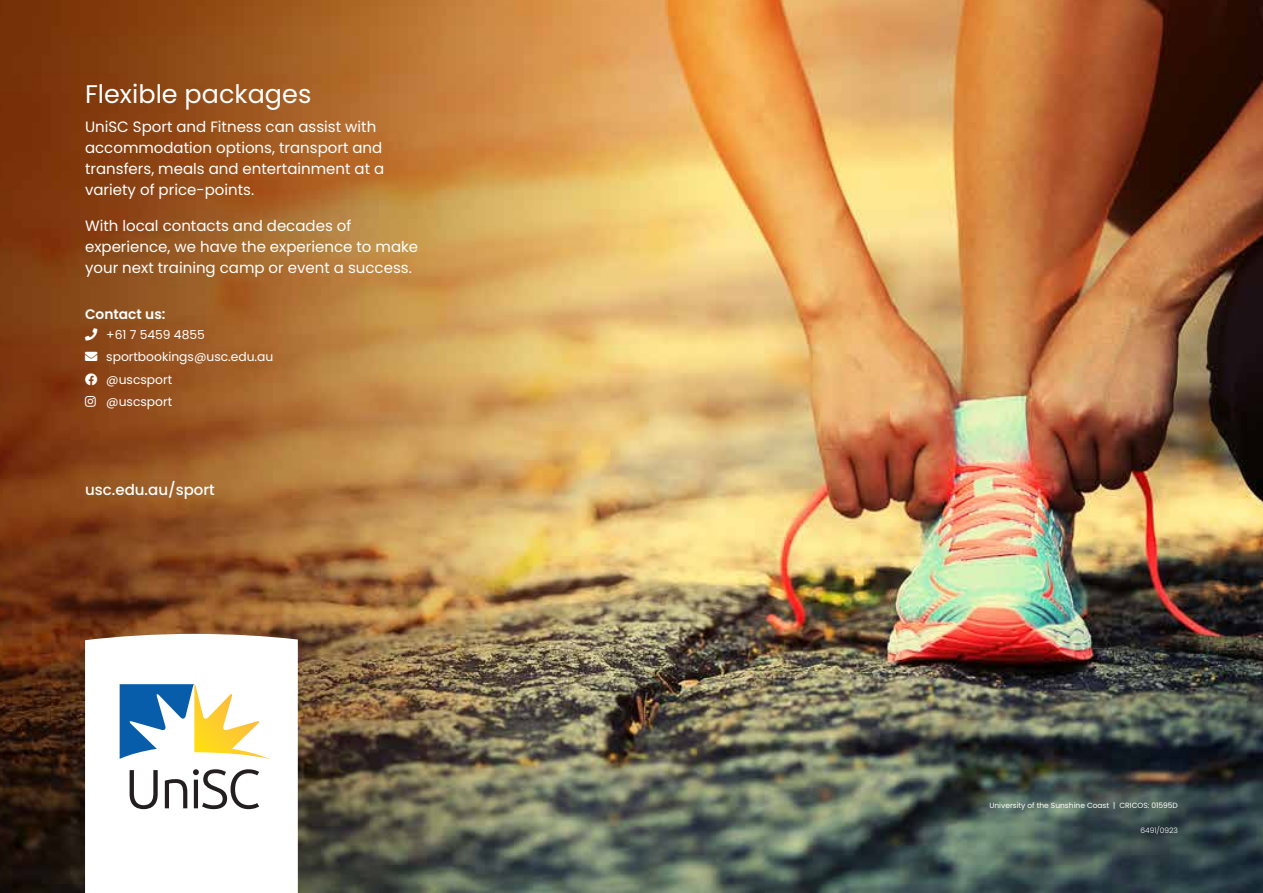
<style>
.page{position:relative;width:1263px;height:893px;background:#fff}
.page>*{position:absolute;margin:0;border:0;box-sizing:border-box;transform-origin:0 0}
.t1{font:25.5px "Poppins";color:#fff}
.t2{font:15px/21px "Poppins";color:#fff}
.t3{font:500 15px "Poppins";color:#fff}
.t4{font:600 13.8px "Poppins";color:#fff}
.t5{font:12.3px/22.2px "Poppins";color:#fff}
.t6{font:7.5px "Poppins";color:#fff}
.t7{font:300 7.5px "Poppins";color:#fff}
</style>
<div class="page">
<img style="left:0;top:0;width:1263px;height:893px">
<svg style="left:85px;top:634px;width:213px;height:259px"></svg>
<svg style="left:120px;top:684px;width:149px;height:75px"></svg>
<svg style="left:129px;top:769px;width:130px;height:40px"></svg>
<svg style="left:85px;top:328px;width:12px;height:12px"></svg>
<svg style="left:85px;top:352px;width:12px;height:9px"></svg>
<svg style="left:85px;top:373px;width:12px;height:12px"></svg>
<svg style="left:85px;top:396px;width:11px;height:10px"></svg>
<h1 class="t1" style="left:85px;top:79px;width:228px">Flexible packages</h1>
<p class="t2" style="left:85px;top:117px;width:301px">UniSC Sport and Fitness can assist with accommodation options, transport and transfers, meals and entertainment at a variety of price-points.</p>
<p class="t2" style="left:85px;top:216px;width:335px">With local contacts and decades of experience, we have the experience to make your next training camp or event a success.</p>
<p class="t4" style="left:85px;top:306px;width:82px">Contact us:</p>
<p class="t5" style="left:106px;top:324px;width:169px;text-indent:-21px">□■ +61 7 5459 4855 sportbookings@usc.edu.au @uscsport<br>@uscsport</p>
<p class="t3" style="left:85px;top:481px;width:131px">usc.edu.au/sport</p>
<p class="t6" style="left:989px;top:801px;width:190px">University of the Sunshine Coast | CRICOS: 01595D</p>
<p class="t7" style="left:1140px;top:826px;width:39px">6491/0923</p>
</div>
